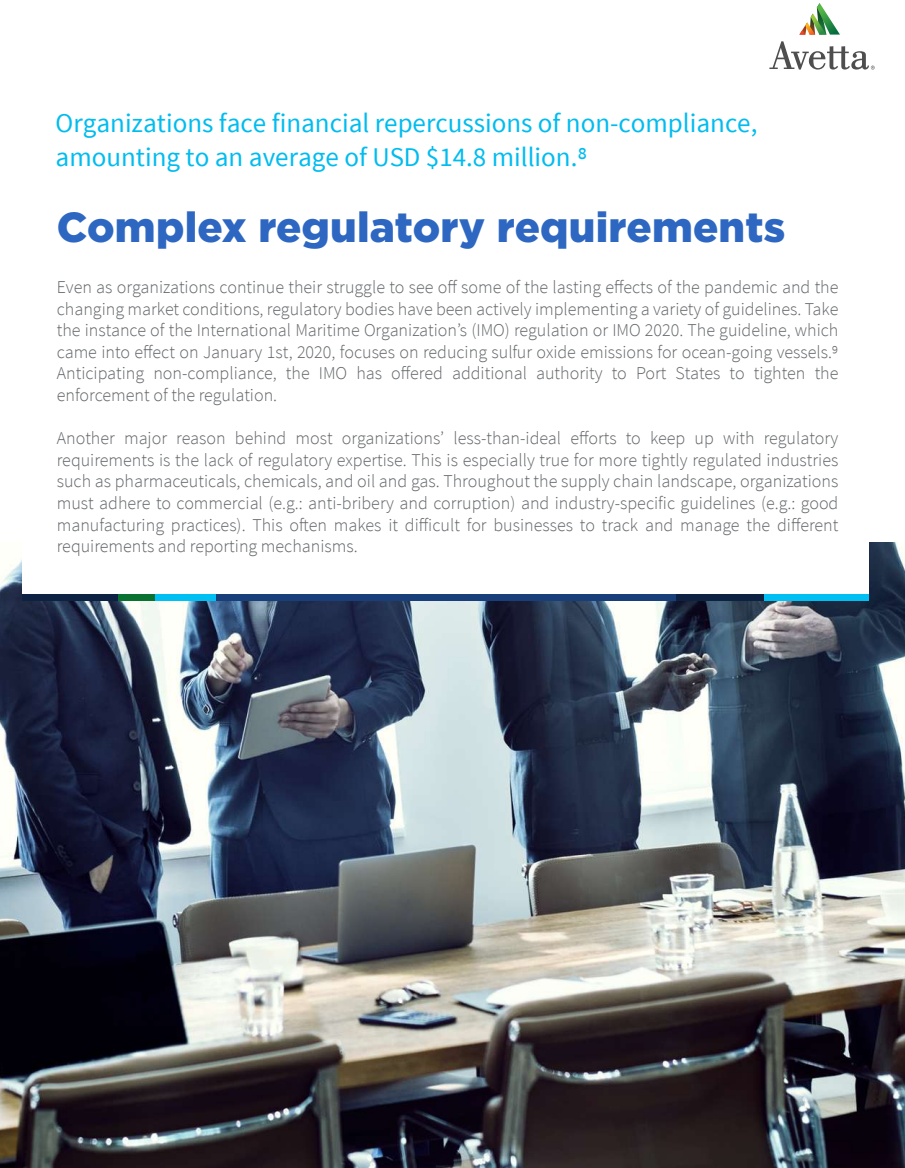
<style>
.page{position:relative;width:905px;height:1168px;background:#fff}
.page>*{position:absolute;margin:0;border:0;box-sizing:border-box;transform-origin:0 0}
.t1{font:900 42px "Gotham";color:#2d67c1}
.t2{font:27px/34.5px "Source Sans Pro";color:#00bcef}
.t3{font:300 18px/21.6px "Source Sans Pro";color:#626568;text-align:justify}
</style>
<div class="page">
<img style="left:0;top:542px;width:904px;height:626px">
<div style="left:22px;top:204px;width:847px;height:397px;background:#fff"></div>
<div style="left:22px;top:595px;width:847px;height:6px;background:#00c0f3"></div>
<div style="left:112px;top:595px;width:42px;height:6px;background:#097230"></div>
<div style="left:665px;top:595px;width:99px;height:6px;background:#0d2242"></div>
<div style="left:216px;top:595px;width:459px;height:6px;background:#193f7a"></div>
<div style="left:22px;top:595px;width:96px;height:6px;background:#0d2242"></div>
<svg style="left:799px;top:3px;width:41px;height:32px"></svg>
<svg style="left:769px;top:41px;width:105px;height:29px"></svg>
<h2 class="t2" style="left:56px;top:106px;width:703px">Organizations face financial repercussions of non-compliance, amounting to an average of USD $14.8 million.8</h2>
<h1 class="t1" style="left:57px;top:198px;width:730px">Complex regulatory requirements</h1>
<p class="t3" style="left:57px;top:276px;width:783px">Even as organizations continue their struggle to see off some of the lasting effects of the pandemic and the changing market conditions, regulatory bodies have been actively implementing a variety of guidelines. Take the instance of the International Maritime Organization’s (IMO) regulation or IMO 2020. The guideline, which came into effect on January 1st, 2020, focuses on reducing sulfur oxide emissions for ocean-going vessels.9<br>Anticipating non-compliance, the IMO has offered additional authority to Port States to tighten the enforcement of the regulation.</p>
<p class="t3" style="left:57px;top:427px;width:783px">Another major reason behind most organizations’ less-than-ideal efforts to keep up with regulatory requirements is the lack of regulatory expertise. This is especially true for more tightly regulated industries such as pharmaceuticals, chemicals, and oil and gas. Throughout the supply chain landscape, organizations must adhere to commercial (e.g.: anti-bribery and corruption) and industry-specific guidelines (e.g.: good manufacturing practices). This often makes it difficult for businesses to track and manage the different requirements and reporting mechanisms.</p>
</div>
